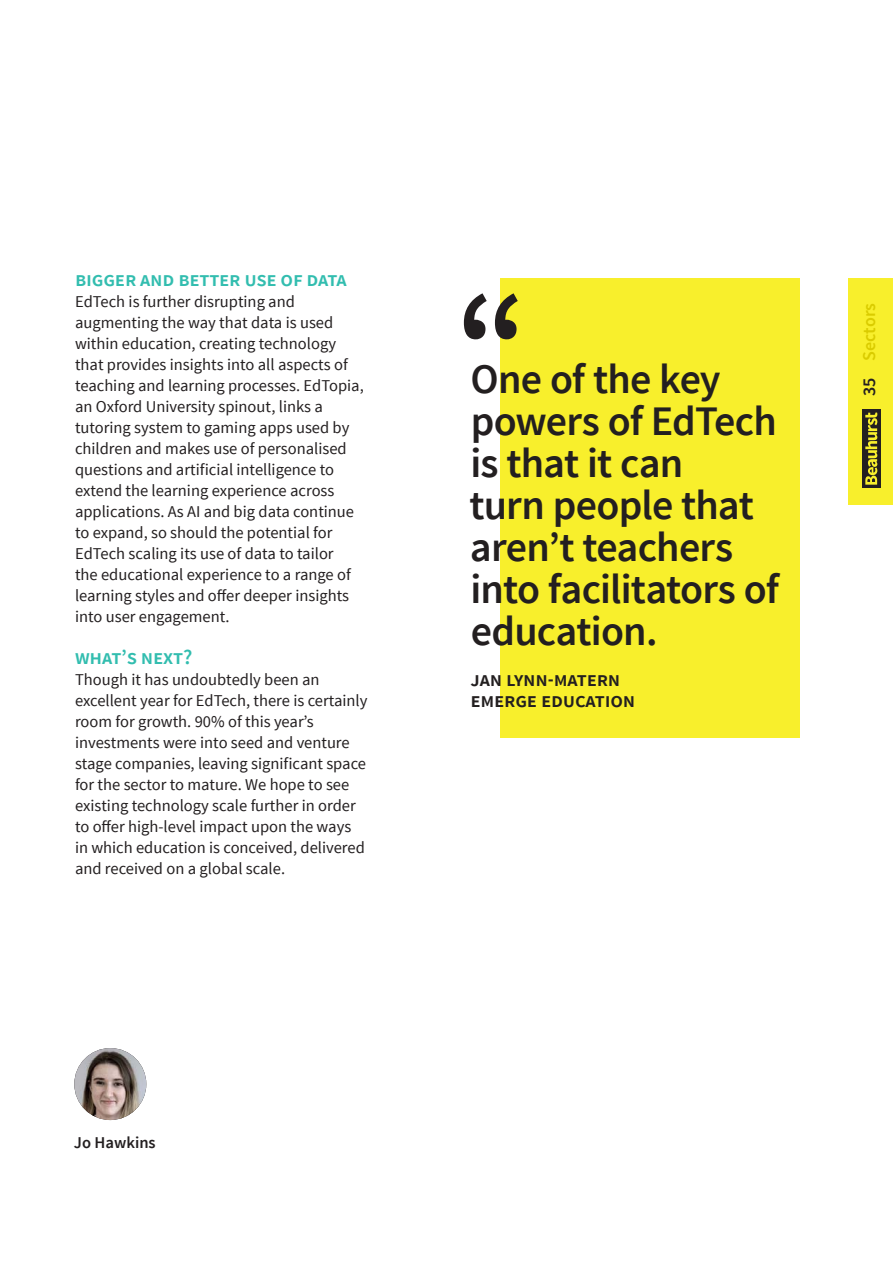
<style>
.page{position:relative;width:893px;height:1263px;background:#fff}
.page>*{position:absolute;margin:0;border:0;box-sizing:border-box;transform-origin:0 0}
.t1{font:600 150px "Source Sans Pro";color:#231f20}
.t2{font:600 42px/42px "Source Sans Pro";letter-spacing:-.02em;color:#231f20}
.t3{font:600 21px "Source Sans Pro";color:#32bdaf}
.t4{font:600 21px "Source Sans Pro";color:#231f20}
.t5{font:600 18px "Source Sans Pro";color:#dacc00}
.t6{font:16.5px/21px "Source Sans Pro";color:#231f20}
.t7{font:600 16.5px "Source Sans Pro";color:#231f20}
.s1{color:#231f20}
</style>
<div class="page">
<div style="left:849px;top:279px;width:44px;height:226px;background:#f8ef2c"></div>
<div style="left:862px;top:409px;width:19px;height:79px;background:#231f20"></div>
<svg style="left:865px;top:412px;width:12px;height:73px"></svg>
<img style="left:74px;top:1048px;width:72px;height:72px;border-radius:36px">
<div style="left:501px;top:279px;width:299px;height:459px;background:#f8ef2c"></div>
<p class="t3" style="left:75px;top:266px;width:273px">bigger and better use of data</p>
<p class="t6" style="left:75px;top:291px;width:290px">EdTech is further disrupting and augmenting the way that data is used within education, creating technology that provides insights into all aspects of teaching and learning processes. EdTopia, an Oxford University spinout, links a tutoring system to gaming apps used by children and makes use of personalised questions and artificial intelligence to extend the learning experience across applications. As AI and big data continue to expand, so should the potential for EdTech scaling its use of data to tailor<br>the educational experience to a range of learning styles and offer deeper insights into user engagement.</p>
<p class="t3" style="left:75px;top:644px;width:119px">what’s next?</p>
<p class="t6" style="left:75px;top:669px;width:294px">Though it has undoubtedly been an excellent year for EdTech, there is certainly room for growth. 90% of this year’s investments were into seed and venture stage companies, leaving significant space for the sector to mature. We hope to see existing technology scale further in order to offer high-level impact upon the ways in which education is conceived, delivered and received on a global scale.</p>
<p class="t1" style="left:455px;top:252px;width:74px">“</p>
<p class="t2" style="left:469px;top:359px;width:311px">One of the key powers of EdTech is that it can<br>turn people that aren’t teachers into facilitators of education.</p>
<p class="t4" style="left:470px;top:666px;width:95px">Jan LYnN-MATERN</p>
<p class="t4" style="left:470px;top:687px;width:12px">EMERGE</p>
<p class="t4" style="left:541px;top:687px;width:12px">EDUCATION</p>
<p class="t5" style="left:858px;top:396px;width:94px;rotate:-90deg"><span class="s1">35</span> Sectors</p>
<p class="t7" style="left:74px;top:1132px;width:83px">Jo Hawkins</p>
</div>
